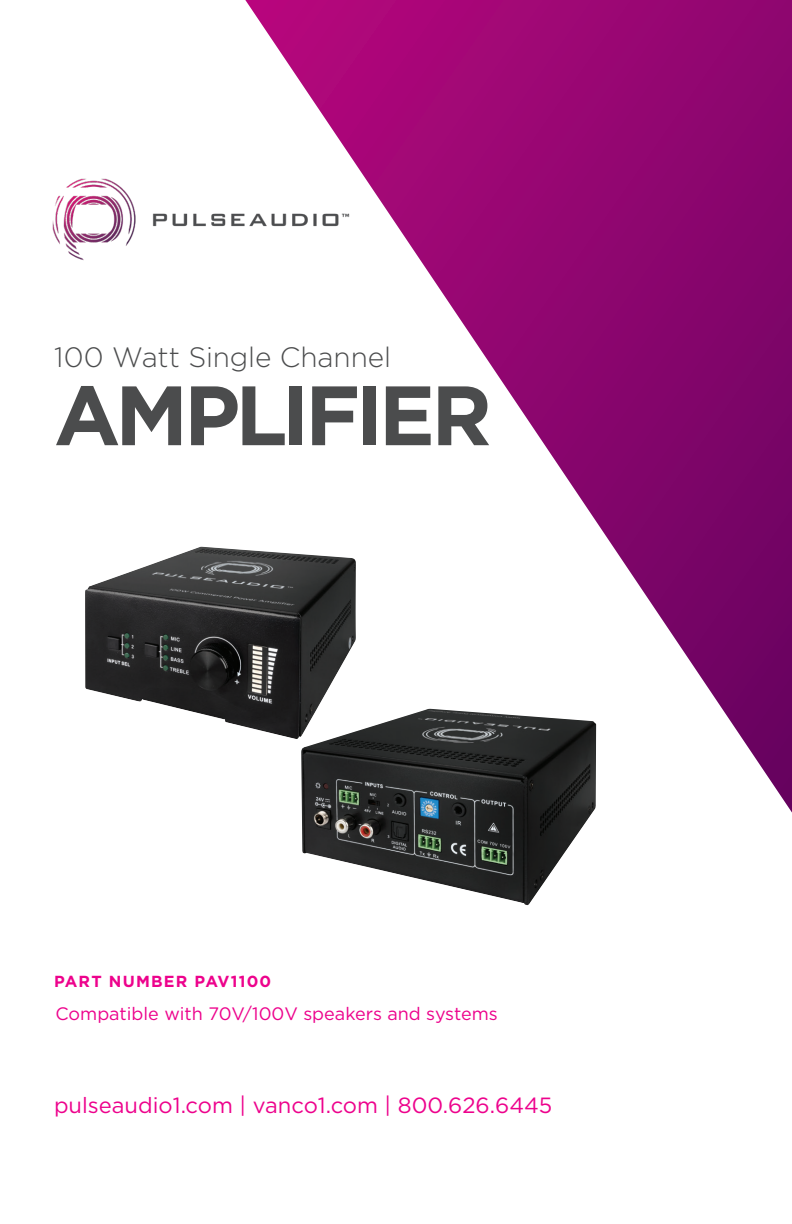
<style>
.page{position:relative;width:792px;height:1224px;background:#fff}
.page>*{position:absolute;margin:0;border:0;box-sizing:border-box;transform-origin:0 0}
.Specifications{font:700 84px "Gotham";letter-spacing:-.055em;color:#4b4c4d}
.Specifications-2{font:300 28px "Gotham";letter-spacing:-.005em;color:#4b4c4d}
.Footer{font:22px "Gotham";color:#ed028c}
.Footer-2{font:18px "Gotham";color:#ed028c}
.Footer-3{font:700 16px "Gotham";letter-spacing:.075em;color:#ed028c}
</style>
<div class="page">
<svg style="left:245px;top:0;width:547px;height:813px"></svg>
<img style="left:52px;top:173px;width:303px;height:93px">
<img style="left:301px;top:709px;width:295px;height:196px">
<img style="left:85px;top:547px;width:271px;height:192px">
<p class="Specifications-2" style="left:54px;top:339px;width:339px">100 Watt Single Channel</p>
<p class="Specifications" style="left:54px;top:360px;width:440px">AMPLIFIER</p>
<p class="Footer-3" style="left:54px;top:971px;width:219px">PART NUMBER PAV1100</p>
<p class="Footer-2" style="left:55px;top:1002px;width:444px">Compatible with 70V/100V speakers and systems</p>
<p class="Footer" style="left:54px;top:1092px;width:500px">pulseaudio1.com | vanco1.com | 800.626.6445</p>
</div>
